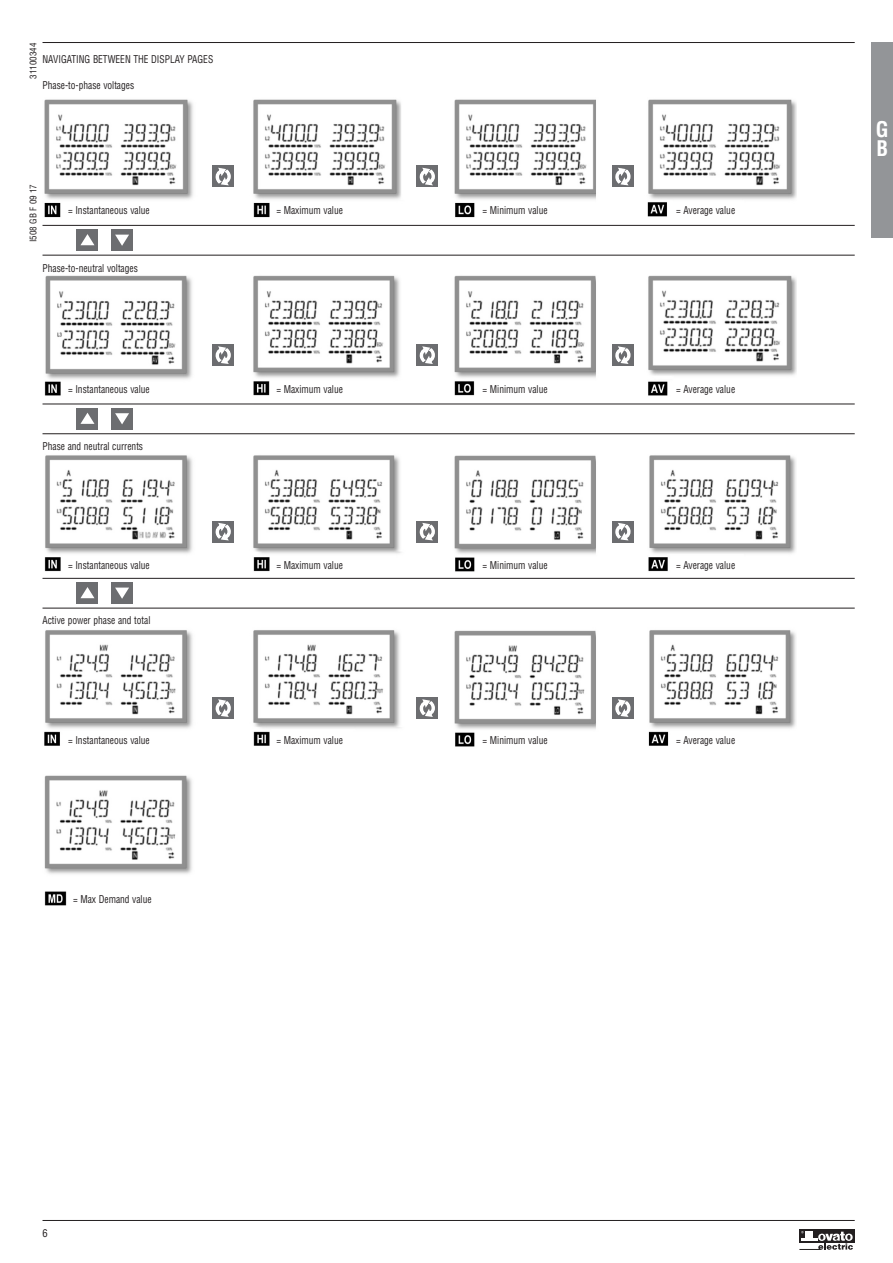
<style>
.page{position:relative;width:893px;height:1263px;background:#fff}
.page>*{position:absolute;margin:0;border:0;box-sizing:border-box;transform-origin:0 0}
.t1{font:700 condensed 21px/19.2px "Helvetica";color:#fff}
.t2{font:condensed 10.5px "Helvetica";color:#231f20;scale:.9 1}
.t3{font:condensed 10.5px "Helvetica";color:#231f20}
.t4{font:condensed 9px "Helvetica";color:#231f20}
</style>
<div class="page">
<div style="left:872px;top:43px;width:21px;height:195px;background:#939598"></div>
<hr style="left:43px;top:42px;width:812px;height:1px;background:#231f20">
<hr style="left:43px;top:1220px;width:812px;height:1px;background:#231f20">
<div style="left:799px;top:1229px;width:55px;height:14px;background:#231f20"></div>
<svg style="left:799px;top:1231px;width:54px;height:19px"></svg>
<img style="left:43px;top:99px;width:754px;height:807px">
<div style="left:213px;top:166px;width:21px;height:21px;background:#6c6d70"></div>
<svg style="left:215px;top:167px;width:16px;height:19px"></svg>
<div style="left:417px;top:166px;width:21px;height:21px;background:#6c6d70"></div>
<svg style="left:419px;top:167px;width:16px;height:19px"></svg>
<div style="left:612px;top:166px;width:22px;height:21px;background:#6c6d70"></div>
<svg style="left:615px;top:167px;width:16px;height:19px"></svg>
<div style="left:213px;top:344px;width:21px;height:22px;background:#6c6d70"></div>
<svg style="left:215px;top:346px;width:16px;height:18px"></svg>
<div style="left:417px;top:344px;width:21px;height:22px;background:#6c6d70"></div>
<svg style="left:419px;top:346px;width:16px;height:18px"></svg>
<div style="left:612px;top:344px;width:22px;height:22px;background:#6c6d70"></div>
<svg style="left:615px;top:346px;width:16px;height:18px"></svg>
<div style="left:213px;top:521px;width:21px;height:21px;background:#6c6d70"></div>
<svg style="left:215px;top:522px;width:16px;height:19px"></svg>
<div style="left:417px;top:521px;width:21px;height:21px;background:#6c6d70"></div>
<svg style="left:419px;top:522px;width:16px;height:19px"></svg>
<div style="left:612px;top:521px;width:22px;height:21px;background:#6c6d70"></div>
<svg style="left:615px;top:522px;width:16px;height:19px"></svg>
<div style="left:213px;top:697px;width:21px;height:22px;background:#6c6d70"></div>
<svg style="left:215px;top:699px;width:16px;height:18px"></svg>
<div style="left:417px;top:697px;width:21px;height:22px;background:#6c6d70"></div>
<svg style="left:419px;top:699px;width:16px;height:18px"></svg>
<div style="left:612px;top:697px;width:22px;height:22px;background:#6c6d70"></div>
<svg style="left:615px;top:699px;width:16px;height:18px"></svg>
<hr style="left:43px;top:225px;width:812px;height:1px;background:#231f20">
<hr style="left:43px;top:255px;width:812px;height:1px;background:#231f20">
<div style="left:77px;top:230px;width:21px;height:21px;background:#6c6d70"></div>
<svg style="left:80px;top:234px;width:14px;height:11px"></svg>
<div style="left:111px;top:230px;width:21px;height:21px;background:#6c6d70"></div>
<svg style="left:115px;top:235px;width:14px;height:11px"></svg>
<hr style="left:43px;top:404px;width:812px;height:1px;background:#231f20">
<hr style="left:43px;top:433px;width:812px;height:1px;background:#231f20">
<div style="left:77px;top:408px;width:21px;height:21px;background:#6c6d70"></div>
<svg style="left:80px;top:413px;width:14px;height:11px"></svg>
<div style="left:111px;top:408px;width:21px;height:21px;background:#6c6d70"></div>
<svg style="left:115px;top:413px;width:14px;height:11px"></svg>
<hr style="left:43px;top:578px;width:812px;height:1px;background:#231f20">
<hr style="left:43px;top:608px;width:812px;height:1px;background:#231f20">
<div style="left:77px;top:583px;width:21px;height:21px;background:#6c6d70"></div>
<svg style="left:80px;top:587px;width:14px;height:11px"></svg>
<div style="left:111px;top:583px;width:21px;height:21px;background:#6c6d70"></div>
<svg style="left:115px;top:588px;width:14px;height:11px"></svg>
<p class="t4" style="left:28px;top:79px;width:37px;rotate:-90deg">31100344</p>
<p class="t2" style="left:43px;top:53px;width:191px">NAVIGATING BETWEEN THE DISPLAY PAGES</p>
<p class="t2" style="left:43px;top:79px;width:103px">Phase-to-phase voltages</p>
<p class="t4" style="left:28px;top:242px;width:60px;rotate:-90deg">I508 GB F 09 17</p>
<p class="t2" style="left:68px;top:205px;width:92px">= Instantaneous value</p>
<p class="t2" style="left:276px;top:205px;width:75px">= Maximum value</p>
<p class="t2" style="left:483px;top:205px;width:74px">= Minimum value</p>
<p class="t2" style="left:676px;top:205px;width:67px">= Average value</p>
<p class="t2" style="left:43px;top:262px;width:108px">Phase-to-neutral voltages</p>
<p class="t2" style="left:68px;top:383px;width:92px">= Instantaneous value</p>
<p class="t2" style="left:276px;top:383px;width:75px">= Maximum value</p>
<p class="t2" style="left:483px;top:383px;width:74px">= Minimum value</p>
<p class="t2" style="left:676px;top:383px;width:67px">= Average value</p>
<p class="t2" style="left:43px;top:440px;width:113px">Phase and neutral currents</p>
<p class="t2" style="left:68px;top:559px;width:92px">= Instantaneous value</p>
<p class="t2" style="left:276px;top:559px;width:75px">= Maximum value</p>
<p class="t2" style="left:483px;top:559px;width:74px">= Minimum value</p>
<p class="t2" style="left:676px;top:559px;width:67px">= Average value</p>
<p class="t2" style="left:43px;top:615px;width:121px">Active power phase and total</p>
<p class="t2" style="left:68px;top:734px;width:92px">= Instantaneous value</p>
<p class="t2" style="left:73px;top:893px;width:89px">= Max Demand value</p>
<p class="t2" style="left:276px;top:734px;width:75px">= Maximum value</p>
<p class="t2" style="left:483px;top:734px;width:74px">= Minimum value</p>
<p class="t2" style="left:676px;top:734px;width:67px">= Average value</p>
<p class="t3" style="left:43px;top:1227px;width:7px">6</p>
<h1 class="t1" style="left:876px;top:120px;width:14px">G<br>B</h1>
</div>
